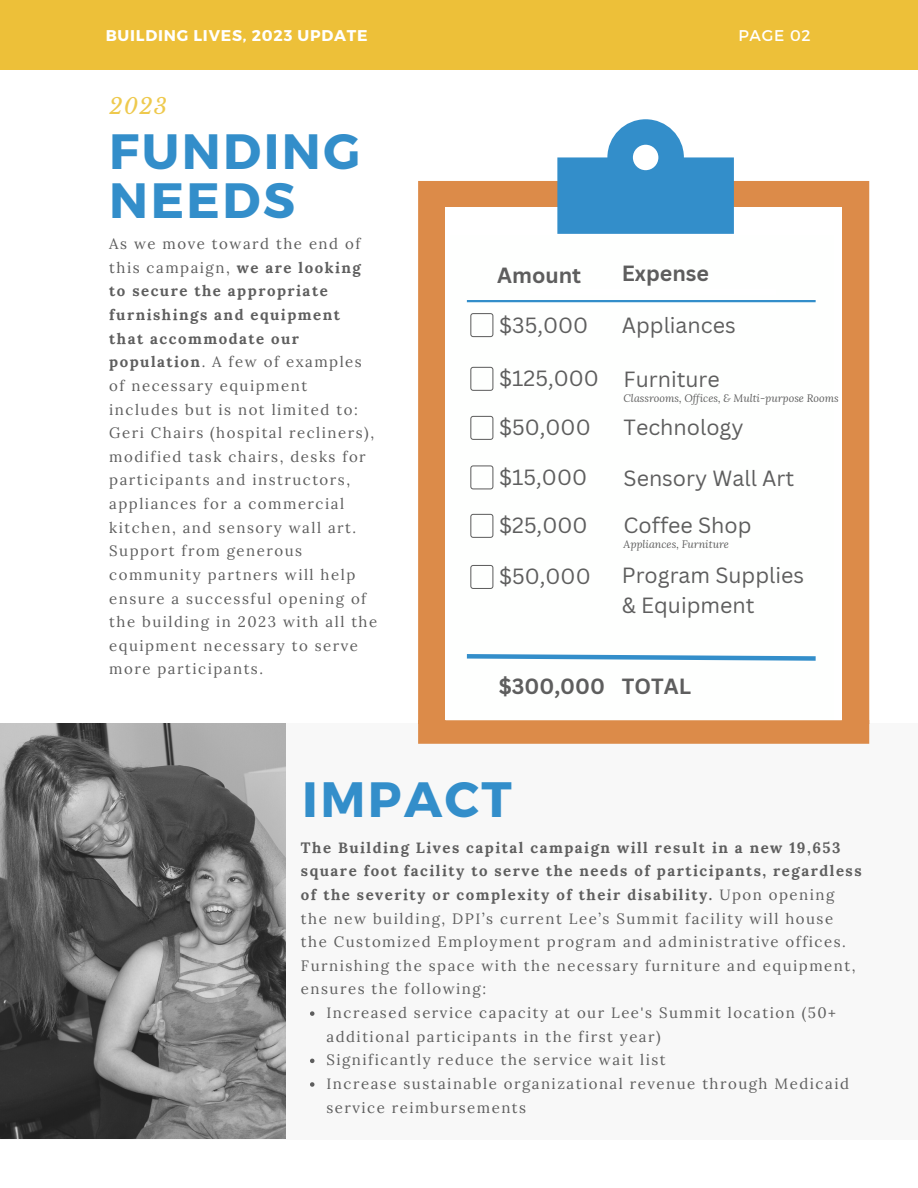
<style>
.page{position:relative;width:918px;height:1188px;background:#fff}
.page>*{position:absolute;margin:0;border:0;box-sizing:border-box;transform-origin:0 0}
.t1{font:700 49.65px/49.5px "Montserrat";letter-spacing:.05em;color:#338eca}
.t2{font:italic 21.75px "Libre Baskerville";color:#eec94d}
.t3{font:21.45px/29.1px "Canva Sans";color:#5e5e5e}
.t4{font:700 21.45px "Canva Sans";color:#5e5e5e}
.t5{font:700 15.6px "Montserrat";letter-spacing:.05em;color:#fff}
.t6{font:15.6px "Montserrat";letter-spacing:.05em;color:#fff}
.t7{font:15px/23.7px "Lora";letter-spacing:.1em;color:#5e5e5e}
.t8{font:italic 10.65px "Lora";color:#5e5e5e}
.s1{font-weight:700}
</style>
<div class="page">
<div style="left:0;top:0;width:918px;height:70px;background:#edc039"></div>
<div style="left:0;top:724px;width:918px;height:416px;background:#f8f8f8"></div>
<div style="left:418px;top:181px;width:451px;height:519px;background:#dc8b49"></div>
<div style="left:446px;top:207px;width:396px;height:516px;background:#fff"></div>
<svg style="left:557px;top:119px;width:177px;height:115px"></svg>
<svg style="left:418px;top:700px;width:451px;height:44px"></svg>
<svg style="left:470px;top:302px;width:79px;height:36px"></svg>
<svg style="left:466px;top:654px;width:350px;height:7px"></svg>
<svg style="left:470px;top:465px;width:24px;height:124px"></svg>
<svg style="left:470px;top:367px;width:24px;height:73px"></svg>
<hr style="left:467px;top:300px;width:349px;height:2px;background:#338eca">
<img style="left:867px;top:181px;width:3px;height:314px">
<img style="left:0;top:724px;width:286px;height:415px">
<svg style="left:310px;top:1011px;width:4px;height:5px"></svg>
<svg style="left:310px;top:1059px;width:4px;height:4px"></svg>
<svg style="left:310px;top:1082px;width:4px;height:5px"></svg>
<p class="t5" style="left:106px;top:25px;width:263px">BUILDING LIVES, 2023 UPDATE</p>
<p class="t6" style="left:738px;top:25px;width:74px">PAGE 02</p>
<h2 class="t2" style="left:109px;top:93px;width:59px">2023</h2>
<h1 class="t1" style="left:109px;top:124px;width:253px">FUNDING<br>NEEDS</h1>
<p class="t7" style="left:109px;top:232px;width:270px">As we move toward the end of this campaign, <span class="s1">we are looking to secure the appropriate furnishings and equipment that accommodate our population</span>. A few of examples of necessary equipment includes but is not limited to:<br>Geri Chairs (hospital recliners), modified task chairs, desks for participants and instructors, appliances for a commercial kitchen, and sensory wall art.<br>Support from generous community partners will help ensure a successful opening of the building in 2023 with all the equipment necessary to serve more participants.</p>
<h3 class="t4" style="left:497px;top:260px;width:86px">Amount</h3>
<h3 class="t4" style="left:622px;top:258px;width:89px">Expense</h3>
<h3 class="t3" style="left:499px;top:310px;width:90px">$35,000</h3>
<h3 class="t3" style="left:622px;top:310px;width:115px">Appliances</h3>
<h3 class="t3" style="left:499px;top:364px;width:222px">$125,000 Furniture</h3>
<p class="t8" style="left:624px;top:391px;width:217px">Classrooms, Offices, &amp; Multi-purpose Rooms</p>
<h3 class="t3" style="left:499px;top:412px;width:93px">$50,000</h3>
<h3 class="t3" style="left:624px;top:412px;width:121px">Technology</h3>
<h3 class="t3" style="left:499px;top:462px;width:89px">$15,000</h3>
<h3 class="t3" style="left:624px;top:463px;width:172px">Sensory Wall Art</h3>
<h3 class="t3" style="left:499px;top:510px;width:90px">$25,000</h3>
<h3 class="t3" style="left:624px;top:510px;width:129px">Coffee Shop</h3>
<p class="t8" style="left:624px;top:537px;width:107px">Appliances, Furniture</p>
<h3 class="t3" style="left:499px;top:561px;width:93px">$50,000</h3>
<h3 class="t3" style="left:622px;top:561px;width:184px">Program Supplies &amp; Equipment</h3>
<h3 class="t4" style="left:499px;top:671px;width:194px">$300,000 TOTAL</h3>
<h1 class="t1" style="left:302px;top:772px;width:211px">IMPACT</h1>
<p class="t7" style="left:301px;top:835px;width:562px"><span class="s1">The Building Lives capital campaign will result in a new 19,653 square foot facility to serve the needs of participants, regardless of the severity or complexity of their disability.</span> Upon opening the new building, DPI’s current Lee’s Summit facility will house the Customized Employment program and administrative offices.<br>Furnishing the space with the necessary furniture and equipment, ensures the following:</p>
<p class="t7" style="left:326px;top:1001px;width:524px">Increased service capacity at our Lee's Summit location (50+ additional participants in the first year)<br>Significantly reduce the service wait list<br>Increase sustainable organizational revenue through Medicaid service reimbursements</p>
</div>
